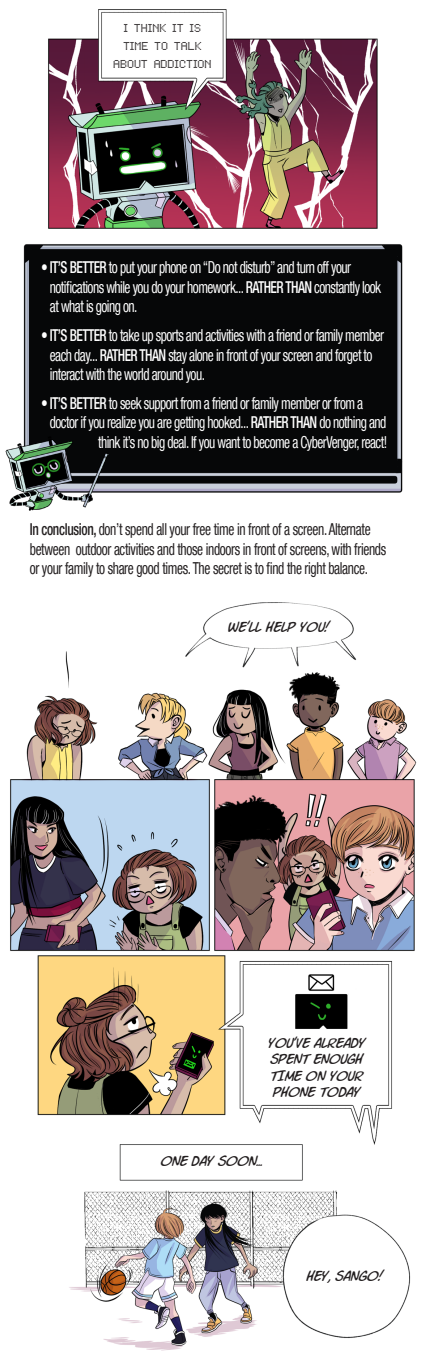
<style>
.page{position:relative;width:426px;height:1361px;background:#fff}
.page>*{position:absolute;margin:0;border:0;box-sizing:border-box;transform-origin:0 0}
.Textes{font:condensed 16.5px/19.8px "Helvetica Neue LT Com";letter-spacing:-.04em;color:#fff;scale:.81 1}
.Textes-2{font:condensed 16.5px/19.8px "Helvetica Neue LT Com";letter-spacing:-.025em;color:#231f20;scale:.81 1}
.Textes-3{font:15px/18px "Times Square";color:#231f20;text-align:center}
.Textes-4{font:italic 13.8px "Komika Slim";color:#231f20}
.s1{font-weight:500}
</style>
<div class="page">
<img style="left:5px;top:9px;width:373px;height:444px">
<img style="left:21px;top:242px;width:382px;height:251px">
<img style="left:10px;top:602px;width:407px;height:749px">
<div style="left:30px;top:250px;width:366px;height:222px;background:#060708"></div>
<img style="left:6px;top:437px;width:103px;height:73px">
<p class="Textes-3" style="left:113px;top:18px;width:100px">I THINK IT IS<br>TIME TO TALK<br>ABOUT ADDICTION</p>
<p class="Textes" style="left:50px;top:257px;width:410px;text-indent:-9px">• <span class="s1">IT’S BETTER</span> to put your phone on “Do not disturb” and turn off your notifications while you do your homework... <span class="s1">RATHER THAN</span> constantly look at what is going on.</p>
<p class="Textes" style="left:50px;top:325px;width:413px;text-indent:-9px"><span class="s1">• IT’S BETTER</span> to take up sports and activities with a friend or family member each day... <span class="s1">RATHER THAN</span> stay alone in front of your screen and forget to interact with the world around you.</p>
<p class="Textes" style="left:41px;top:393px;width:399px"><span class="s1">• IT’S BETTER</span> to seek support from a friend or family member or from a</p>
<p class="Textes" style="left:50px;top:412px;width:416px">doctor if you realize you are getting hooked... <span class="s1">RATHER THAN</span> do nothing and</p>
<p class="Textes" style="left:98px;top:432px;width:358px">think it’s no big deal. If you want to become a CyberVenger, react!</p>
<p class="Textes-2" style="left:30px;top:519px;width:441px"><span class="s1">In conclusion,</span> don’t spend all your free time in front of a screen. Alternate between outdoor activities and those indoors in front of screens, with friends or your family to share good times. The secret is to find the right balance.</p>
<p class="Textes-4" style="left:227px;top:618px;width:102px">WE’LL HELP YOU!</p>
<p class="Textes-4" style="left:267px;top:1033px;width:98px">YOU’VE ALREADY</p>
<p class="Textes-4" style="left:269px;top:1050px;width:94px">SPENT ENOUGH</p>
<p class="Textes-4" style="left:269px;top:1066px;width:94px">TIME ON YOUR</p>
<p class="Textes-4" style="left:272px;top:1083px;width:88px">PHONE TODAY</p>
<p class="Textes-4" style="left:160px;top:1152px;width:103px">ONE DAY SOON...</p>
<p class="Textes-4" style="left:306px;top:1267px;width:78px">HEY, SANGO!</p>
</div>
